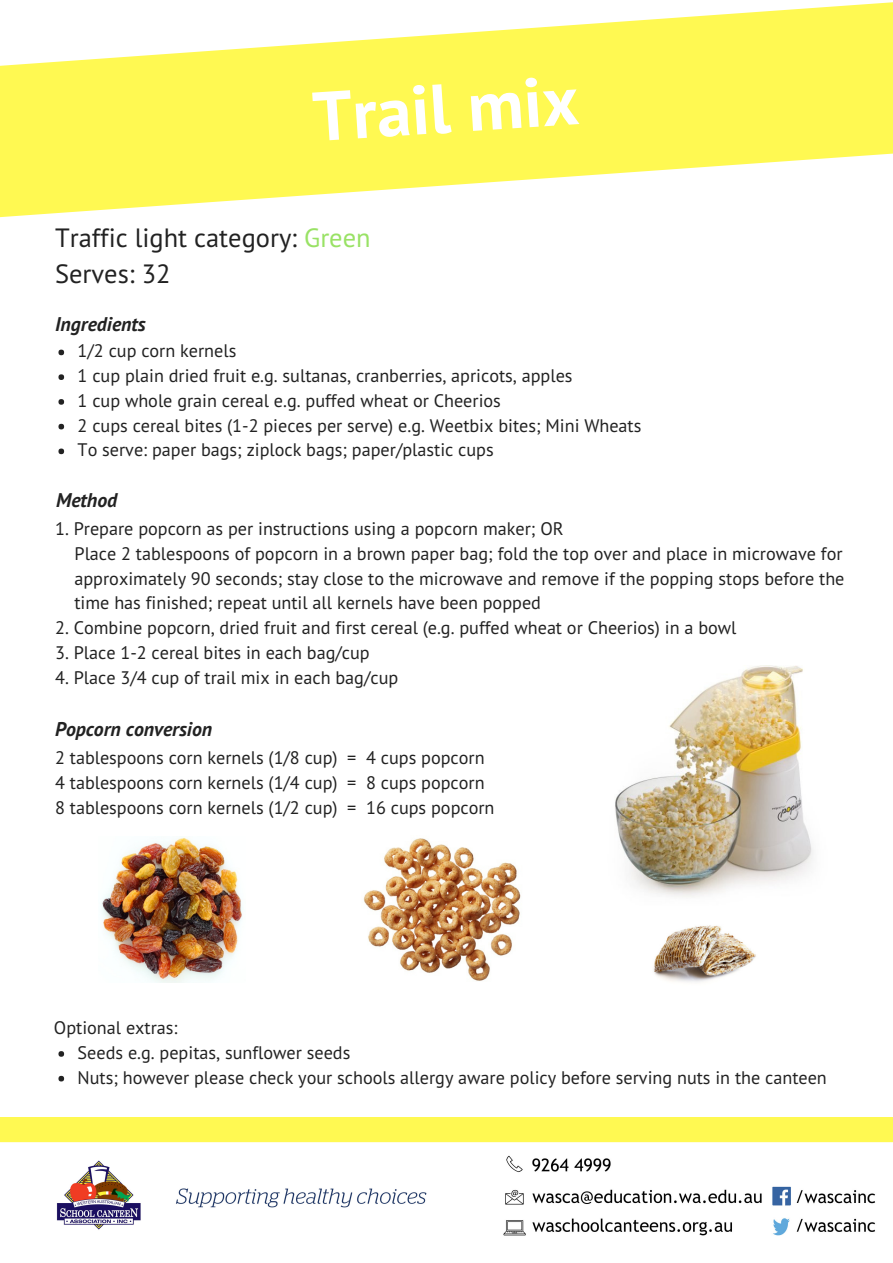
<style>
.page{position:relative;width:893px;height:1263px;background:#fff}
.page>*{position:absolute;margin:0;border:0;box-sizing:border-box;transform-origin:0 0}
.t1{font:700 69.45px "PT Sans";color:#fff}
.t2{font:26.4px/36px "PT Sans";color:#222}
.t3{font:italic 700 19.8px "PT Sans";color:#222}
.t4{font:18.15px/24.8px "PT Sans";color:#222}
.s1{color:#99e265}
</style>
<div class="page">
<svg style="left:0;top:2px;width:892px;height:215px;fill:#fff952"></svg>
<svg style="left:58px;top:350px;width:6px;height:5px"></svg>
<svg style="left:58px;top:374px;width:6px;height:6px"></svg>
<svg style="left:58px;top:399px;width:6px;height:6px"></svg>
<svg style="left:58px;top:424px;width:6px;height:5px"></svg>
<svg style="left:58px;top:448px;width:6px;height:6px"></svg>
<img style="left:490px;top:1142px;width:402px;height:94px">
<img style="left:24px;top:1142px;width:433px;height:88px">
<svg style="left:58px;top:1051px;width:6px;height:6px"></svg>
<svg style="left:58px;top:1076px;width:6px;height:5px"></svg>
<img style="left:615px;top:665px;width:198px;height:232px">
<img style="left:100px;top:837px;width:143px;height:145px">
<img style="left:363px;top:838px;width:158px;height:143px">
<img style="left:653px;top:925px;width:103px;height:57px">
<div style="left:0;top:1117px;width:892px;height:25px;background:#fff952"></div>
<h1 class="t1" style="left:309px;top:71px;width:267px;rotate:-4deg">Trail mix</h1>
<h2 class="t2" style="left:55px;top:219px;width:317px">Traffic light category: <span class="s1">Green<br></span>Serves: 32</h2>
<p class="t3" style="left:55px;top:310px;width:92px">Ingredients</p>
<p class="t4" style="left:78px;top:338px;width:565px">1/2 cup corn kernels<br>1 cup plain dried fruit e.g. sultanas, cranberries, apricots, apples<br>1 cup whole grain cereal e.g. puffed wheat or Cheerios<br>2 cups cereal bites (1-2 pieces per serve) e.g. Weetbix bites; Mini Wheats To serve: paper bags; ziplock bags; paper/plastic cups</p>
<p class="t3" style="left:56px;top:487px;width:63px">Method</p>
<p class="t4" style="left:74px;top:516px;width:771px;text-indent:-19px">1. Prepare popcorn as per instructions using a popcorn maker; OR<br>Place 2 tablespoons of popcorn in a brown paper bag; fold the top over and place in microwave for approximately 90 seconds; stay close to the microwave and remove if the popping stops before the time has finished; repeat until all kernels have been popped</p>
<p class="t4" style="left:55px;top:615px;width:683px">2. Combine popcorn, dried fruit and first cereal (e.g. puffed wheat or Cheerios) in a bowl</p>
<p class="t4" style="left:55px;top:640px;width:316px">3. Place 1-2 cereal bites in each bag/cup</p>
<p class="t4" style="left:55px;top:664px;width:345px">4. Place 3/4 cup of trail mix in each bag/cup</p>
<p class="t3" style="left:55px;top:716px;width:158px">Popcorn conversion</p>
<p class="t4" style="left:55px;top:745px;width:441px">2 tablespoons corn kernels (1/8 cup) = 4 cups popcorn<br>4 tablespoons corn kernels (1/4 cup) = 8 cups popcorn<br>8 tablespoons corn kernels (1/2 cup) = 16 cups popcorn</p>
<p class="t4" style="left:78px;top:1015px;width:750px;text-indent:-24px">Optional extras:<br>Seeds e.g. pepitas, sunflower seeds<br>Nuts; however please check your schools allergy aware policy before serving nuts in the canteen</p>
</div>
